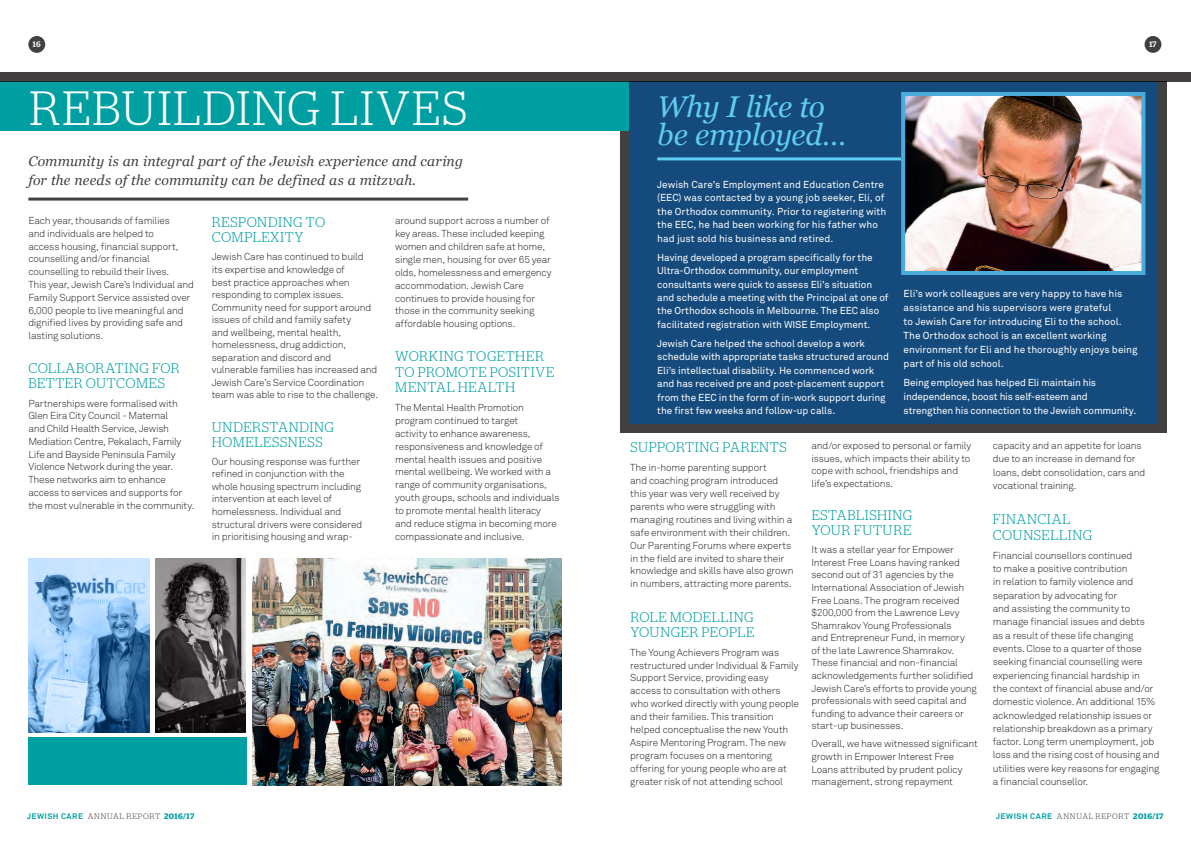
<style>
.page{position:relative;width:1191px;height:842px;background:#fff}
.page>*{position:absolute;margin:0;border:0;box-sizing:border-box;transform-origin:0 0}
.t1{font:300 48px "Stag";letter-spacing:.04em;color:#fff}
.t2{font:italic 30px/28px "Georgia";letter-spacing:-.015em;color:#60ccf1}
.t3{font:300 14px/15px "Stag";letter-spacing:.045em;color:#009fa1}
.t4{font:italic 14px/19px "Georgia";letter-spacing:.01em;color:#424041}
.t5{font:300 14px/15.5px "Stag";letter-spacing:.025em;color:#009fa1}
.t6{font:300 10px/12.9px "Akkurat";letter-spacing:-.015em;color:#231f20}
.t7{font:10px/13.4px "Akkurat";letter-spacing:-.005em;color:#fff}
.t8{font:300 8px "Stag";letter-spacing:.095em;color:#424041}
.t9{font:500 8px "Stag";color:#fff}
.s1{font-family:"Akkurat";font-weight:700;color:#009fa1}
.s2{font-weight:600;color:#009fa1}
</style>
<div class="page">
<div style="left:28px;top:36px;width:17px;height:17px;background:#424041;border-radius:50%"></div>
<div style="left:1144px;top:36px;width:17px;height:17px;background:#424041;border-radius:50%"></div>
<div style="left:620px;top:81px;width:546px;height:351px;background:#424041"></div>
<hr style="left:28px;top:198px;width:440px;height:3px;background:#424041">
<div style="left:0;top:81px;width:819px;height:50px;background:#009fa1"></div>
<div style="left:629px;top:81px;width:528px;height:342px;background:#144a7c"></div>
<div style="left:28px;top:737px;width:219px;height:48px;background:#009fa1"></div>
<img style="left:28px;top:558px;width:122px;height:175px">
<img style="left:156px;top:558px;width:90px;height:175px">
<img style="left:252px;top:558px;width:309px;height:227px">
<div style="left:0;top:72px;width:1191px;height:9px;background:#424041"></div>
<hr style="left:657px;top:157px;width:244px;height:3px;background:#60ccf1">
<img style="left:906px;top:97px;width:234px;height:173px">
<div style="left:901px;top:92px;width:244px;height:183px;border:4px solid #4babdb"></div>
<p class="t9" style="left:33px;top:40px;width:9px">16</p>
<p class="t9" style="left:1149px;top:40px;width:9px">17</p>
<h1 class="t1" style="left:30px;top:81px;width:439px">REBUILDING LIVES</h1>
<h3 class="t4" style="left:28px;top:151px;width:436px">Community is an integral part of the Jewish experience and caring for the needs of the community can be defined as a mitzvah.</h3>
<p class="t6" style="left:28px;top:214px;width:167px">Each year, thousands of families<br>and individuals are helped to<br>access housing, financial support, counselling and/or financial counselling to rebuild their lives.<br>This year, Jewish Care’s Individual and Family Support Service assisted over 6,000 people to live meaningful and dignified lives by providing safe and lasting solutions.</p>
<h3 class="t3" style="left:28px;top:360px;width:153px;line-height:15.3px">COLLABORATING FOR<br>BETTER OUTCOMES</h3>
<p class="t6" style="left:28px;top:396px;width:167px">Partnerships were formalised with Glen Eira City Council - Maternal<br>and Child Health Service, Jewish Mediation Centre, Pekalach, Family Life and Bayside Peninsula Family Violence Network during the year.<br>These networks aim to enhance access to services and supports for the most vulnerable in the community.</p>
<h3 class="t3" style="left:212px;top:215px;width:115px">RESPONDING TO<br>COMPLEXITY</h3>
<p class="t6" style="left:212px;top:251px;width:168px;line-height:12.5px">Jewish Care has continued to build<br>its expertise and knowledge of<br>best practice approaches when responding to complex issues.<br>Community need for support around issues of child and family safety<br>and wellbeing, mental health, homelessness, drug addiction, separation and discord and vulnerable families has increased and Jewish Care’s Service Coordination team was able to rise to the challenge.</p>
<h3 class="t3" style="left:212px;top:419px;width:124px">UNDERSTANDING<br>HOMELESSNESS</h3>
<p class="t6" style="left:212px;top:455px;width:152px;line-height:12.5px">Our housing response was further refined in conjunction with the whole housing spectrum including intervention at each level of homelessness. Individual and structural drivers were considered in prioritising housing and wrap-</p>
<p class="t6" style="left:395px;top:214px;width:158px">around support across a number of key areas. These included keeping women and children safe at home, single men, housing for over 65 year olds, homelessness and emergency accommodation. Jewish Care continues to provide housing for those in the community seeking affordable housing options.</p>
<h3 class="t3" style="left:395px;top:349px;width:161px;line-height:15.4px">WORKING TOGETHER<br>TO PROMOTE POSITIVE<br>MENTAL HEALTH</h3>
<p class="t6" style="left:395px;top:401px;width:166px">The Mental Health Promotion program continued to target<br>activity to enhance awareness, responsiveness and knowledge of mental health issues and positive mental wellbeing. We worked with a range of community organisations, youth groups, schools and individuals to promote mental health literacy and reduce stigma in becoming more compassionate and inclusive.</p>
<h2 class="t2" style="left:657px;top:92px;width:191px">Why I like to be employed…</h2>
<p class="t7" style="left:657px;top:178px;width:231px">Jewish Care’s Employment and Education Centre (EEC) was contacted by a young job seeker, Eli, of the Orthodox community. Prior to registering with the EEC, he had been working for his father who had just sold his business and retired.</p>
<p class="t7" style="left:657px;top:250px;width:233px">Having developed a program specifically for the Ultra-Orthodox community, our employment consultants were quick to assess Eli’s situation and schedule a meeting with the Principal at one of the Orthodox schools in Melbourne. The EEC also facilitated registration with WISE Employment.</p>
<p class="t7" style="left:657px;top:337px;width:233px">Jewish Care helped the school develop a work schedule with appropriate tasks structured around Eli’s intellectual disability. He commenced work and has received pre and post-placement support from the EEC in the form of in-work support during the first few weeks and follow-up calls.</p>
<p class="t7" style="left:903px;top:287px;width:235px;line-height:13.9px">Eli’s work colleagues are very happy to have his assistance and his supervisors were grateful<br>to Jewish Care for introducing Eli to the school.<br>The Orthodox school is an excellent working environment for Eli and he thoroughly enjoys being part of his old school.</p>
<p class="t7" style="left:903px;top:376px;width:234px;line-height:13.9px">Being employed has helped Eli maintain his independence, boost his self-esteem and strengthen his connection to the Jewish community.</p>
<h3 class="t3" style="left:630px;top:440px;width:158px">SUPPORTING PARENTS</h3>
<p class="t6" style="left:630px;top:461px;width:165px">The in-home parenting support<br>and coaching program introduced this year was very well received by parents who were struggling with managing routines and living within a safe environment with their children.<br>Our Parenting Forums where experts in the field are invited to share their knowledge and skills have also grown in numbers, attracting more parents.</p>
<h3 class="t5" style="left:630px;top:609px;width:125px">ROLE MODELLING<br>YOUNGER PEOPLE</h3>
<p class="t6" style="left:630px;top:645px;width:170px">The Young Achievers Program was restructured under Individual &amp; Family Support Service, providing easy access to consultation with others who worked directly with young people and their families. This transition helped conceptualise the new Youth Aspire Mentoring Program. The new program focuses on a mentoring offering for young people who are at greater risk of not attending school</p>
<p class="t6" style="left:811px;top:439px;width:161px;line-height:12.6px">and/or exposed to personal or family issues, which impacts their ability to cope with school, friendships and life’s expectations.</p>
<h3 class="t3" style="left:811px;top:507px;width:102px">ESTABLISHING<br>YOUR FUTURE</h3>
<p class="t6" style="left:811px;top:543px;width:167px;line-height:12.6px">It was a stellar year for Empower Interest Free Loans having ranked second out of 31 agencies by the International Association of Jewish Free Loans. The program received $200,000 from the Lawrence Levy Shamrakov Young Professionals<br>and Entrepreneur Fund, in memory<br>of the late Lawrence Shamrakov.<br>These financial and non-financial acknowledgements further solidified Jewish Care’s efforts to provide young professionals with seed capital and funding to advance their careers or start-up businesses.</p>
<p class="t6" style="left:811px;top:737px;width:168px;line-height:12.6px">Overall, we have witnessed significant growth in Empower Interest Free Loans attributed by prudent policy management, strong repayment</p>
<p class="t6" style="left:992px;top:439px;width:154px;line-height:13.3px">capacity and an appetite for loans due to an increase in demand for loans, debt consolidation, cars and vocational training.</p>
<h3 class="t3" style="left:993px;top:511px;width:101px;line-height:15.8px">FINANCIAL<br>COUNSELLING</h3>
<p class="t6" style="left:992px;top:548px;width:168px;line-height:13.3px">Financial counsellors continued<br>to make a positive contribution<br>in relation to family violence and separation by advocating for<br>and assisting the community to manage financial issues and debts<br>as a result of these life changing events. Close to a quarter of those seeking financial counselling were experiencing financial hardship in<br>the context of financial abuse and/or domestic violence. An additional 15% acknowledged relationship issues or relationship breakdown as a primary factor. Long term unemployment, job loss and the rising cost of housing and utilities were key reasons for engaging a financial counsellor.</p>
<p class="t8" style="left:27px;top:812px;width:169px"><span class="s1">JEWISH CARE</span> ANNUAL REPORT <span class="s2">2016/17</span></p>
<p class="t8" style="left:996px;top:812px;width:169px"><span class="s1">JEWISH CARE</span> ANNUAL REPORT <span class="s2">2016/17</span></p>
</div>
